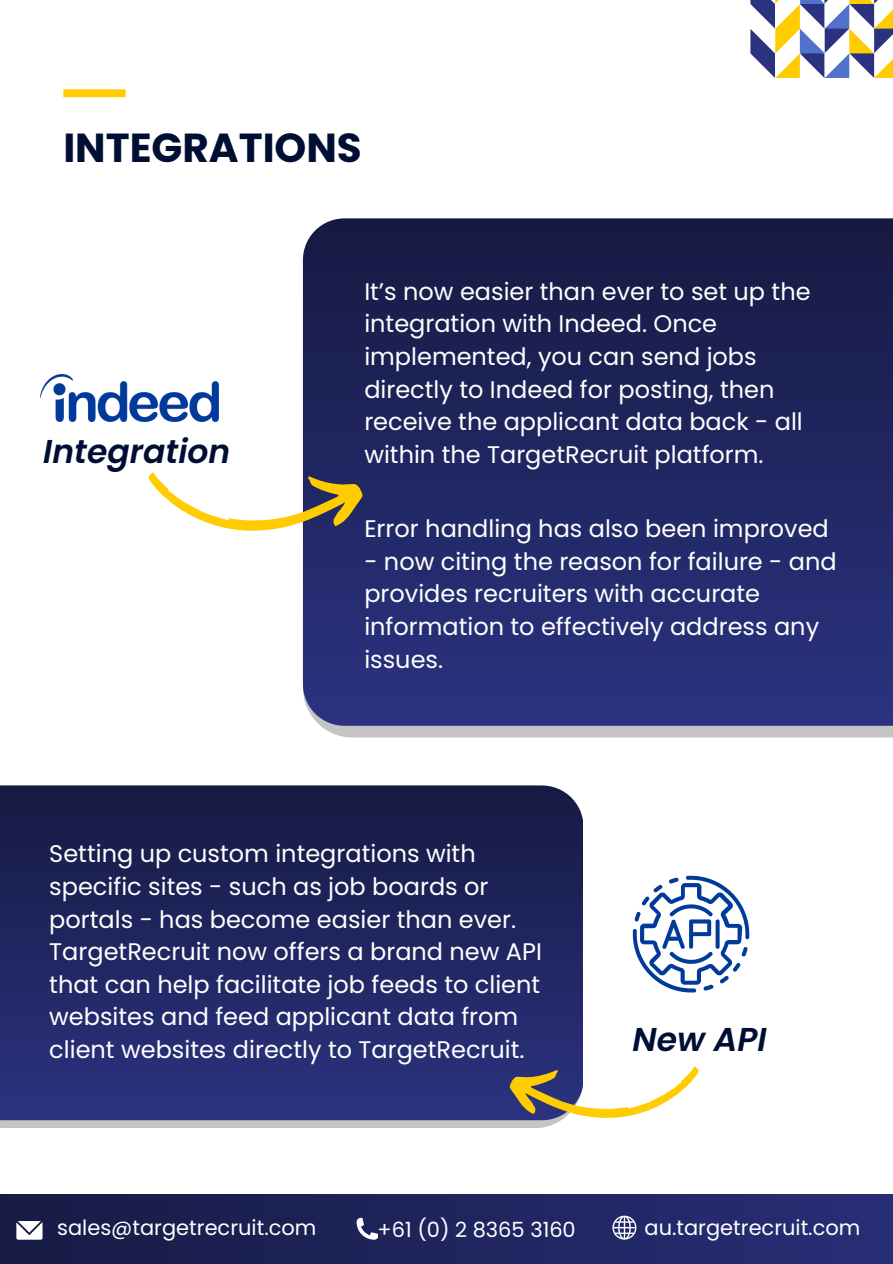
<style>
.page{position:relative;width:893px;height:1264px;background:#fff}
.page>*{position:absolute;margin:0;border:0;box-sizing:border-box;transform-origin:0 0}
.t1{font:700 40.5px "Poppins";color:#000e34}
.t2{font:italic 600 33px "Poppins";color:#000e34}
.t3{font:24px/32.7px "Poppins";color:#fff}
.t4{font:21px "Poppins";color:#fff}
</style>
<div class="page">
<svg style="left:750px;top:0;width:142px;height:78px"></svg>
<div style="left:63px;top:89px;width:62px;height:8px;background:#fc0"></div>
<svg style="left:0;top:1120px;width:561px;height:8px;background:#c1c1c3"></svg>
<svg style="left:320px;top:725px;width:572px;height:12px;background:#bbbcc1"></svg>
<svg style="left:303px;top:218px;width:589px;height:507px;background:#202661"></svg>
<svg style="left:0;top:785px;width:583px;height:335px;background:#202661"></svg>
<svg style="left:632px;top:875px;width:117px;height:117px"></svg>
<img style="left:41px;top:374px;width:177px;height:47px">
<svg style="left:508px;top:1066px;width:191px;height:54px"></svg>
<svg style="left:148px;top:472px;width:216px;height:61px"></svg>
<div style="left:0;top:1193px;width:892px;height:70px;background:linear-gradient(to right,#181c45,#272e75)"></div>
<svg style="left:356px;top:1217px;width:22px;height:22px"></svg>
<svg style="left:612px;top:1215px;width:24px;height:24px"></svg>
<svg style="left:16px;top:1220px;width:26px;height:19px"></svg>
<h3 class="t1" style="left:63px;top:119px;width:300px">INTEGRATIONS</h3>
<h3 class="t3" style="left:364px;top:275px;width:448px">It’s now easier than ever to set up the integration with Indeed. Once implemented, you can send jobs directly to Indeed for posting, then receive the applicant data back - all</h3>
<p class="t2" style="left:43px;top:428px;width:189px">Integration</p>
<h3 class="t3" style="left:364px;top:438px;width:401px">within the TargetRecruit platform.</h3>
<h1 class="t3" style="left:364px;top:512px;width:466px">Error handling has also been improved</h1>
<h1 class="t3" style="left:364px;top:545px;width:474px">- now citing the reason for failure - and provides recruiters with accurate information to effectively address any issues.</h1>
<p class="t3" style="left:49px;top:837px;width:494px">Setting up custom integrations with specific sites - such as job boards or portals - has become easier than ever.<br>TargetRecruit now offers a brand new API that can help facilitate job feeds to client websites and feed applicant data from client websites directly to TargetRecruit.</p>
<h2 class="t2" style="left:632px;top:1016px;width:136px">New API</h2>
<h3 class="t4" style="left:57px;top:1213px;width:261px">sales@targetrecruit.com</h3>
<h2 class="t4" style="left:377px;top:1214px;width:200px">+61 (0) 2 8365 3160</h2>
<p class="t4" style="left:644px;top:1212px;width:217px">au.targetrecruit.com</p>
</div>
